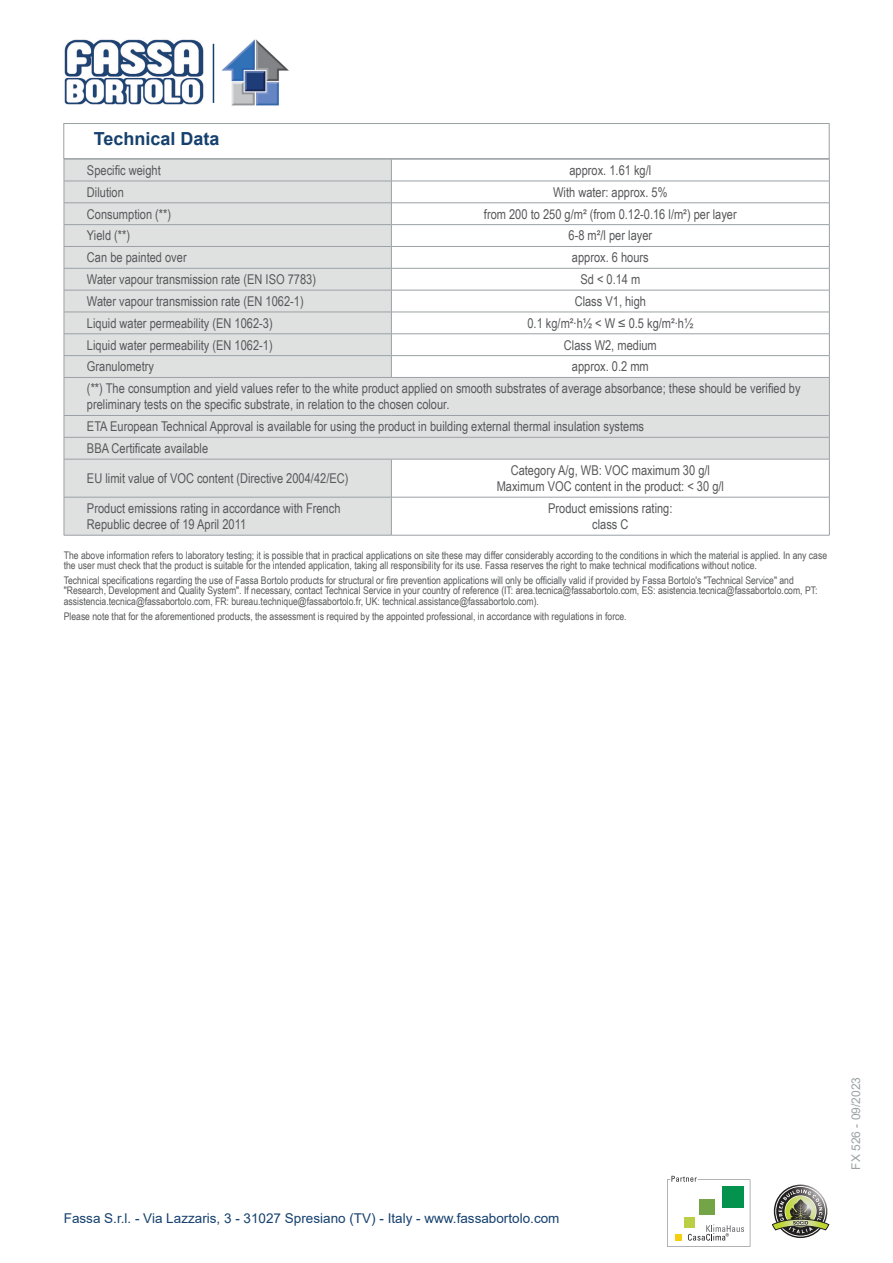
<style>
.page{position:relative;width:893px;height:1263px;background:#fff}
.page>*{position:absolute;margin:0;border:0;box-sizing:border-box;transform-origin:0 0}
.Titolo{font:700 18px "Arial";color:#15406e}
.normale_sx{font:13.5px/16.2px "Arial Narrow";color:#57585a}
.normale_centrato{font:13.5px "Arial Narrow";color:#57585a}
.t1{font:13.5px "Arial";color:#15406e}
.t2{font:12px "Arial";color:#9ba1a4}
.Disclaimer{font:10.5px/10.5px "Arial Narrow";color:#57585a}
</style>
<div class="page">
<div style="left:64px;top:123px;width:765px;height:36px;border:1px solid #9ba1a4"></div>
<svg style="left:65px;top:160px;width:764px;height:375px;fill:#dfe1e1"></svg>
<hr style="left:64px;top:159px;width:327px;height:1px;background:#9ba1a4">
<hr style="left:391px;top:159px;width:439px;height:1px;background:#9ba1a4">
<hr style="left:64px;top:181px;width:327px;height:1px;background:#9ba1a4">
<hr style="left:391px;top:181px;width:439px;height:1px;background:#9ba1a4">
<hr style="left:64px;top:203px;width:327px;height:1px;background:#9ba1a4">
<hr style="left:391px;top:203px;width:439px;height:1px;background:#9ba1a4">
<hr style="left:64px;top:224px;width:327px;height:1px;background:#9ba1a4">
<hr style="left:391px;top:224px;width:439px;height:1px;background:#9ba1a4">
<hr style="left:64px;top:246px;width:327px;height:1px;background:#9ba1a4">
<hr style="left:391px;top:246px;width:439px;height:1px;background:#9ba1a4">
<hr style="left:64px;top:268px;width:327px;height:1px;background:#9ba1a4">
<hr style="left:391px;top:268px;width:439px;height:1px;background:#9ba1a4">
<hr style="left:64px;top:290px;width:327px;height:1px;background:#9ba1a4">
<hr style="left:391px;top:290px;width:439px;height:1px;background:#9ba1a4">
<hr style="left:64px;top:312px;width:327px;height:1px;background:#9ba1a4">
<hr style="left:391px;top:312px;width:439px;height:1px;background:#9ba1a4">
<hr style="left:64px;top:333px;width:327px;height:1px;background:#9ba1a4">
<hr style="left:391px;top:333px;width:439px;height:1px;background:#9ba1a4">
<hr style="left:64px;top:355px;width:327px;height:1px;background:#9ba1a4">
<svg style="left:64px;top:159px;width:1px;height:218px"></svg>
<hr style="left:391px;top:355px;width:439px;height:1px;background:#9ba1a4">
<svg style="left:391px;top:159px;width:1px;height:218px"></svg>
<svg style="left:829px;top:159px;width:1px;height:218px"></svg>
<hr style="left:64px;top:377px;width:327px;height:1px;background:#9ba1a4">
<hr style="left:64px;top:378px;width:1px;height:37px;background:#9ba1a4">
<hr style="left:391px;top:377px;width:439px;height:1px;background:#9ba1a4">
<hr style="left:829px;top:378px;width:1px;height:37px;background:#9ba1a4">
<hr style="left:64px;top:415px;width:327px;height:1px;background:#9ba1a4">
<hr style="left:391px;top:415px;width:439px;height:1px;background:#9ba1a4">
<hr style="left:64px;top:437px;width:327px;height:1px;background:#9ba1a4">
<svg style="left:64px;top:416px;width:1px;height:43px"></svg>
<hr style="left:391px;top:437px;width:439px;height:1px;background:#9ba1a4">
<svg style="left:829px;top:416px;width:1px;height:43px"></svg>
<hr style="left:64px;top:459px;width:327px;height:1px;background:#9ba1a4">
<hr style="left:64px;top:459px;width:1px;height:38px;background:#9ba1a4">
<hr style="left:391px;top:459px;width:439px;height:1px;background:#9ba1a4">
<hr style="left:391px;top:459px;width:1px;height:38px;background:#9ba1a4">
<hr style="left:829px;top:459px;width:1px;height:38px;background:#9ba1a4">
<hr style="left:64px;top:497px;width:327px;height:1px;background:#9ba1a4">
<hr style="left:64px;top:497px;width:1px;height:38px;background:#9ba1a4">
<hr style="left:64px;top:535px;width:327px;height:1px;background:#9ba1a4">
<hr style="left:391px;top:497px;width:439px;height:1px;background:#9ba1a4">
<hr style="left:391px;top:497px;width:1px;height:38px;background:#9ba1a4">
<hr style="left:829px;top:497px;width:1px;height:38px;background:#9ba1a4">
<hr style="left:391px;top:535px;width:439px;height:1px;background:#9ba1a4">
<svg style="left:667px;top:1176px;width:83px;height:71px"></svg>
<svg style="left:772px;top:1186px;width:57px;height:50px"></svg>
<img style="left:64px;top:39px;width:140px;height:66px">
<hr style="left:213px;top:44px;width:1px;height:59px;background:#15406e">
<img style="left:221px;top:39px;width:68px;height:67px">
<p class="Titolo" style="left:94px;top:126px;width:127px">Technical Data</p>
<p class="normale_sx" style="left:87px;top:162px;width:75px">Specific weight</p>
<p class="normale_centrato" style="left:569px;top:160px;width:83px">approx. 1.61 kg/l</p>
<p class="normale_sx" style="left:87px;top:183px;width:38px">Dilution</p>
<p class="normale_centrato" style="left:553px;top:182px;width:116px">With water: approx. 5%</p>
<p class="normale_sx" style="left:87px;top:205px;width:86px">Consumption (**)</p>
<p class="normale_centrato" style="left:484px;top:204px;width:254px">from 200 to 250 g/m² (from 0.12-0.16 l/m²) per layer</p>
<p class="normale_sx" style="left:87px;top:227px;width:45px">Yield (**)</p>
<p class="normale_centrato" style="left:569px;top:226px;width:85px">6-8 m²/l per layer</p>
<p class="normale_sx" style="left:87px;top:249px;width:101px">Can be painted over</p>
<p class="normale_centrato" style="left:572px;top:248px;width:78px">approx. 6 hours</p>
<p class="normale_sx" style="left:87px;top:271px;width:231px">Water vapour transmission rate (EN ISO 7783)</p>
<p class="normale_centrato" style="left:580px;top:269px;width:62px">Sd &lt; 0.14 m</p>
<p class="normale_sx" style="left:87px;top:293px;width:218px">Water vapour transmission rate (EN 1062-1)</p>
<p class="normale_centrato" style="left:575px;top:291px;width:73px">Class V1, high</p>
<p class="normale_sx" style="left:87px;top:314px;width:187px">Liquid water permeability (EN 1062-3)</p>
<p class="normale_centrato" style="left:527px;top:313px;width:167px">0.1 kg/m²∙h½ &lt; W ≤ 0.5 kg/m²∙h½</p>
<p class="normale_sx" style="left:87px;top:336px;width:187px">Liquid water permeability (EN 1062-1)</p>
<p class="normale_centrato" style="left:564px;top:335px;width:94px">Class W2, medium</p>
<p class="normale_sx" style="left:87px;top:358px;width:69px">Granulometry</p>
<p class="normale_centrato" style="left:572px;top:357px;width:78px">approx. 0.2 mm</p>
<p class="normale_sx" style="left:87px;top:380px;width:715px">(**) The consumption and yield values refer to the white product applied on smooth substrates of average absorbance; these should be verified by preliminary tests on the specific substrate, in relation to the chosen colour.</p>
<p class="normale_sx" style="left:87px;top:418px;width:559px">ETA European Technical Approval is available for using the product in building external thermal insulation systems</p>
<p class="normale_sx" style="left:87px;top:440px;width:123px">BBA Certificate available</p>
<p class="normale_sx" style="left:87px;top:470px;width:263px">EU limit value of VOC content (Directive 2004/42/EC)</p>
<p class="normale_centrato" style="left:511px;top:460px;width:201px">Category A/g, WB: VOC maximum 30 g/l</p>
<p class="normale_centrato" style="left:497px;top:476px;width:229px">Maximum VOC content in the product: &lt; 30 g/l</p>
<p class="normale_sx" style="left:87px;top:500px;width:255px">Product emissions rating in accordance with French<br>Republic decree of 19 April 2011</p>
<p class="normale_centrato" style="left:548px;top:498px;width:126px">Product emissions rating:</p>
<p class="normale_centrato" style="left:592px;top:514px;width:38px">class C</p>
<p class="Disclaimer" style="left:64px;top:549px;width:765px">The above information refers to laboratory testing; it is possible that in practical applications on site these may differ considerably according to the conditions in which the material is applied. In any case the user must check that the product is suitable for the intended application, taking all responsibility for its use. Fassa reserves the right to make technical modifications without notice.</p>
<p class="Disclaimer" style="left:64px;top:574px;width:755px">Technical specifications regarding the use of Fassa Bortolo products for structural or fire prevention applications will only be officially valid if provided by Fassa Bortolo's "Technical Service" and "Research, Development and Quality System". If necessary, contact Technical Service in your country of reference (IT: area.tecnica@fassabortolo.com, ES: asistencia.tecnica@fassabortolo.com, PT: assistencia.tecnica@fassabortolo.com, FR: bureau.technique@fassabortolo.fr, UK: technical.assistance@fassabortolo.com).</p>
<p class="Disclaimer" style="left:64px;top:610px;width:564px">Please note that for the aforementioned products, the assessment is required by the appointed professional, in accordance with regulations in force.</p>
<p class="t1" style="left:64px;top:1208px;width:497px">Fassa S.r.l. - Via Lazzaris, 3 - 31027 Spresiano (TV) - Italy - www.fassabortolo.com</p>
<p class="t2" style="left:848px;top:1170px;width:94px;rotate:-90deg">FX 526 - 09/2023</p>
</div>
